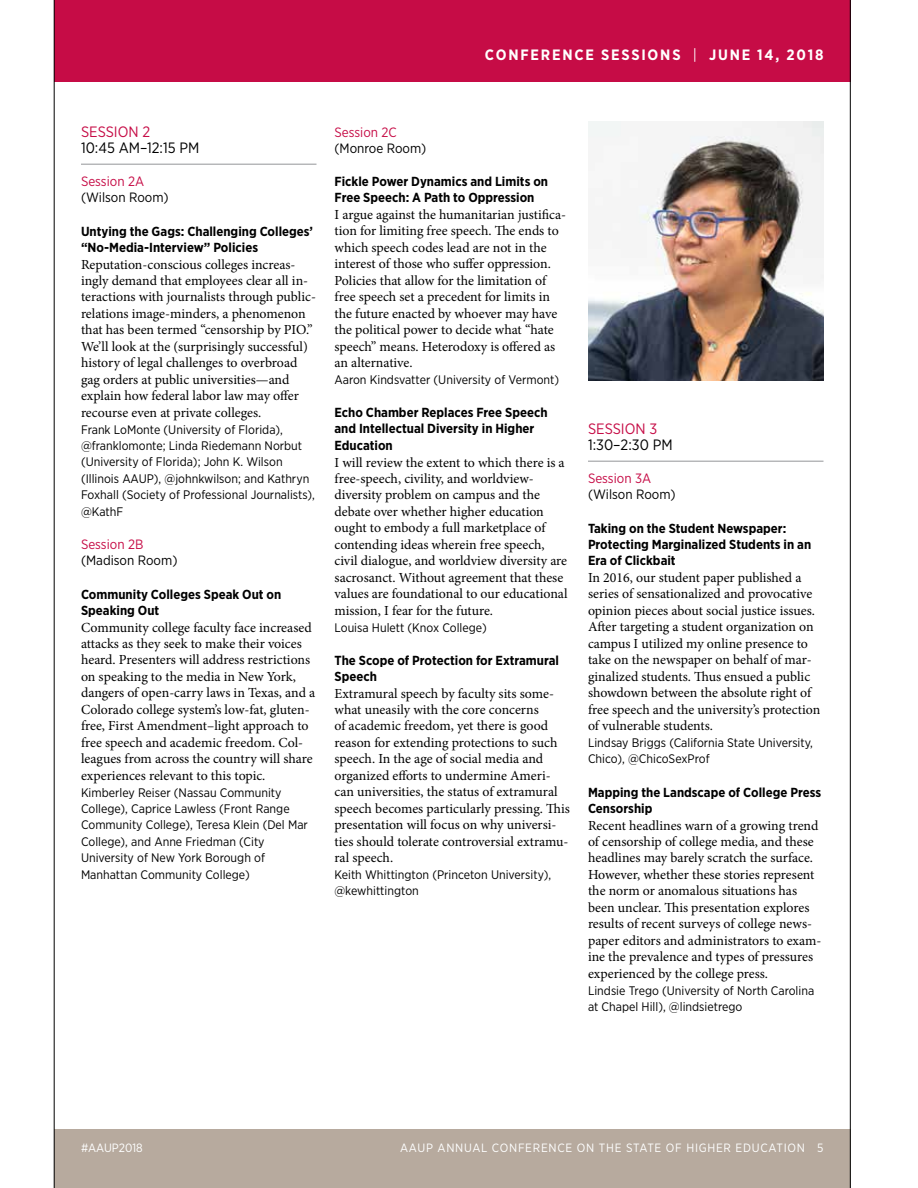
<style>
.page{position:relative;width:918px;height:1188px;background:#fff}
.page>*{position:absolute;margin:0;border:0;box-sizing:border-box;transform-origin:0 0}
.t1{font:700 15px "Gotham Narrow";letter-spacing:.12em;color:#fff}
.t2{font:15px "Gotham Narrow";color:#000}
.t3{font:15px "Gotham Narrow";color:#c60c46}
.t4{font:13.8px/16.5px "Minion Pro";color:#000}
.t5{font:13.5px "Gotham Narrow";color:#000}
.t6{font:13.5px "Gotham Narrow";color:#c60c46}
.t7{font:700 13.2px/16.5px "Gotham Narrow";color:#000}
.t8{font:12.3px/16.5px "Gotham Narrow";color:#000}
.t9{font:12px "Gotham Narrow";letter-spacing:.06em;color:#fff}
.t10{font:12px "Gotham Narrow";color:#fff}
.s1{font-weight:400}
</style>
<div class="page">
<div style="left:54px;top:1130px;width:796px;height:58px;background:#b7aa9e"></div>
<div style="left:54px;top:0;width:796px;height:81px;background:#c60c46"></div>
<hr style="left:54px;top:0;width:1px;height:1188px;background:#000">
<hr style="left:81px;top:164px;width:235px;height:1px;background:#939598">
<hr style="left:588px;top:461px;width:236px;height:1px;background:#939598">
<hr style="left:850px;top:0;width:1px;height:1188px;background:#000">
<img style="left:588px;top:122px;width:235px;height:258px">
<p class="t1" style="left:485px;top:45px;width:340px">CONFERENCE SESSIONS <span class="s1">|</span> JUNE 14, 2018</p>
<p class="t3" style="left:81px;top:122px;width:71px">SESSION 2</p>
<p class="t2" style="left:81px;top:138px;width:120px">10:45 AM–12:15 PM</p>
<p class="t6" style="left:81px;top:173px;width:65px">Session 2A</p>
<p class="t5" style="left:81px;top:189px;width:89px">(Wilson Room)</p>
<p class="t7" style="left:81px;top:222px;width:234px">Untying the Gags: Challenging Colleges’ “No-Media-Interview” Policies</p>
<p class="t4" style="left:81px;top:256px;width:236px">Reputation-conscious colleges increas&shy;ingly demand that employees clear all in&shy;teractions with journalists through public&shy;relations image-minders, a phenomenon that has been termed “censorship by PIO.” We’ll look at the (surprisingly successful) history of legal challenges to overbroad gag orders at public universities—and explain how federal labor law may offer recourse even at private colleges.</p>
<p class="t8" style="left:81px;top:421px;width:235px">Frank LoMonte (University of Florida), @franklomonte; Linda Riedemann Norbut (University of Florida); John K. Wilson (Illinois AAUP), @johnkwilson; and Kathryn Foxhall (Society of Professional Journalists), @KathF</p>
<p class="t6" style="left:81px;top:536px;width:64px">Session 2B</p>
<p class="t5" style="left:81px;top:552px;width:98px">(Madison Room)</p>
<p class="t7" style="left:81px;top:585px;width:202px">Community Colleges Speak Out on<br>Speaking Out</p>
<p class="t4" style="left:81px;top:619px;width:236px">Community college faculty face increased attacks as they seek to make their voices heard. Presenters will address restrictions on speaking to the media in New York, dangers of open-carry laws in Texas, and a Colorado college system’s low-fat, gluten&shy;free, First Amendment–light approach to free speech and academic freedom. Col&shy;leagues from across the country will share experiences relevant to this topic.</p>
<p class="t8" style="left:81px;top:784px;width:228px">Kimberley Reiser (Nassau Community College), Caprice Lawless (Front Range Community College), Teresa Klein (Del Mar College), and Anne Friedman (City University of New York Borough of Manhattan Community College)</p>
<p class="t6" style="left:334px;top:123px;width:64px">Session 2C</p>
<p class="t5" style="left:334px;top:140px;width:93px">(Monroe Room)</p>
<p class="t7" style="left:334px;top:173px;width:215px">Fickle Power Dynamics and Limits on<br>Free Speech: A Path to Oppression</p>
<p class="t4" style="left:334px;top:206px;width:233px">I argue against the humanitarian justifica&shy;tion for limiting free speech. The ends to which speech codes lead are not in the interest of those who suffer oppression.<br>Policies that allow for the limitation of free speech set a precedent for limits in the future enacted by whoever may have the political power to decide what “hate speech” means. Heterodoxy is offered as an alternative.</p>
<p class="t8" style="left:334px;top:371px;width:226px">Aaron Kindsvatter (University of Vermont)</p>
<p class="t7" style="left:334px;top:404px;width:215px">Echo Chamber Replaces Free Speech and Intellectual Diversity in Higher<br>Education</p>
<p class="t4" style="left:334px;top:454px;width:235px">I will review the extent to which there is a free-speech, civility, and worldview&shy;diversity problem on campus and the debate over whether higher education ought to embody a full marketplace of contending ideas wherein free speech, civil dialogue, and worldview diversity are sacrosanct. Without agreement that these values are foundational to our educational mission, I fear for the future.</p>
<p class="t8" style="left:334px;top:619px;width:154px">Louisa Hulett (Knox College)</p>
<p class="t7" style="left:334px;top:651px;width:226px">The Scope of Protection for Extramural<br>Speech</p>
<p class="t4" style="left:334px;top:685px;width:237px">Extramural speech by faculty sits some&shy;what uneasily with the core concerns<br>of academic freedom, yet there is good reason for extending protections to such speech. In the age of social media and organized efforts to undermine Ameri&shy;can universities, the status of extramural speech becomes particularly pressing. This presentation will focus on why universi&shy;ties should tolerate controversial extramu&shy;ral speech.</p>
<p class="t8" style="left:334px;top:866px;width:218px">Keith Whittington (Princeton University), @kewhittington</p>
<p class="t3" style="left:588px;top:419px;width:71px">SESSION 3</p>
<p class="t2" style="left:588px;top:435px;width:86px">1:30–2:30 PM</p>
<p class="t6" style="left:588px;top:470px;width:65px">Session 3A</p>
<p class="t5" style="left:588px;top:486px;width:89px">(Wilson Room)</p>
<p class="t7" style="left:588px;top:519px;width:225px">Taking on the Student Newspaper:<br>Protecting Marginalized Students in an<br>Era of Clickbait</p>
<p class="t4" style="left:588px;top:569px;width:234px">In 2016, our student paper published a series of sensationalized and provocative opinion pieces about social justice issues.<br>After targeting a student organization on campus I utilized my online presence to take on the newspaper on behalf of mar&shy;ginalized students. Thus ensued a public showdown between the absolute right of free speech and the university’s protection of vulnerable students.</p>
<p class="t8" style="left:588px;top:734px;width:227px">Lindsay Briggs (California State University,<br>Chico), @ChicoSexProf</p>
<p class="t7" style="left:588px;top:783px;width:235px">Mapping the Landscape of College Press<br>Censorship</p>
<p class="t4" style="left:588px;top:817px;width:235px">Recent headlines warn of a growing trend of censorship of college media, and these headlines may barely scratch the surface.<br>However, whether these stories represent the norm or anomalous situations has been unclear. This presentation explores results of recent surveys of college news&shy;paper editors and administrators to exam&shy;ine the prevalence and types of pressures experienced by the college press.</p>
<p class="t8" style="left:588px;top:982px;width:228px">Lindsie Trego (University of North Carolina at Chapel Hill), @lindsietrego</p>
<p class="t10" style="left:81px;top:1141px;width:63px">#AAUP2018</p>
<p class="t9" style="left:400px;top:1141px;width:425px">AAUP ANNUAL CONFERENCE ON THE STATE OF HIGHER EDUCATION 5</p>
</div>
